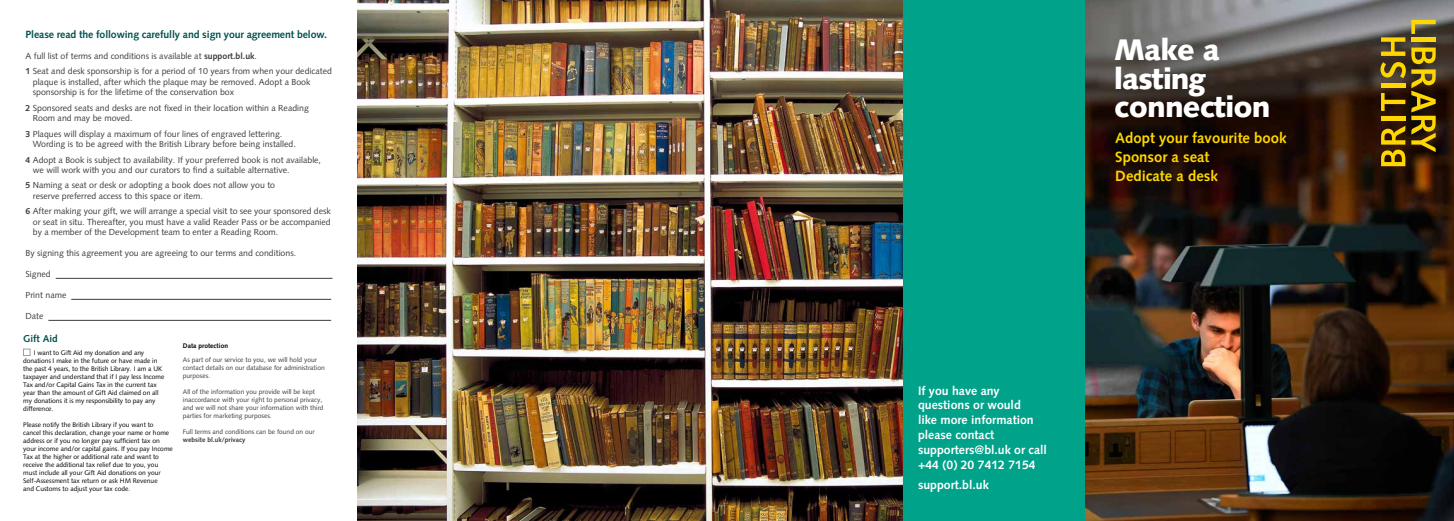
<style>
.page{position:relative;width:1454px;height:521px;background:#fff}
.page>*{position:absolute;margin:0;border:0;box-sizing:border-box;transform-origin:0 0}
.t1{font:900 29.75px/28.9px "Syntax LT Pro";letter-spacing:-.03em;color:#fff}
.t2{font:700 14.88px/19px "Syntax LT Pro";color:#ffd700}
.t3{font:700 12.25px/14.9px "Syntax LT Pro";color:#fff}
.t4{font:700 10.5px "Syntax LT Pro";letter-spacing:-.01em;color:#00524f}
.t5{font:700 9.97px "Syntax LT Pro";color:#00524f}
.t6{font:8.75px/10.5px "Syntax LT Pro";color:#3c3c3b}
.t7{font:6.65px/8px "Syntax LT Pro";color:#000}
.t8{font:6.65px/8px "Syntax LT Pro";color:#3c3c3b}
.t9{font:700 6.65px "Syntax LT Pro";color:#3c3c3b}
.t10{font:700 6.65px "Syntax LT Pro";color:#000}
.s1{font-weight:700}
</style>
<div class="page">
<img style="left:357px;top:0;width:546px;height:521px">
<div style="left:903px;top:0;width:183px;height:521px;background:#00a28a"></div>
<hr style="left:56px;top:278px;width:276px;height:1px;background:#3c3c3b">
<hr style="left:71px;top:299px;width:260px;height:1px;background:#3c3c3b">
<hr style="left:48px;top:320px;width:283px;height:1px;background:#3c3c3b">
<div style="left:23px;top:349px;width:7px;height:7px;border:1px solid #9d9d9c"></div>
<img style="left:1085px;top:0;width:368px;height:521px">
<svg style="left:1381px;top:37px;width:24px;height:19px"></svg>
<svg style="left:1411px;top:20px;width:24px;height:14px"></svg>
<div style="left:1411px;top:37px;width:24px;height:5px;background:#ffd700"></div>
<svg style="left:1380px;top:62px;width:25px;height:16px"></svg>
<hr style="left:1381px;top:84px;width:24px;height:4px;background:#ffd700">
<svg style="left:1381px;top:93px;width:24px;height:18px"></svg>
<hr style="left:1381px;top:116px;width:24px;height:4px;background:#ffd700">
<svg style="left:1381px;top:126px;width:24px;height:40px"></svg>
<svg style="left:1411px;top:48px;width:24px;height:104px;background:#856c08"></svg>
<p class="t4" style="left:26px;top:28px;width:303px">Please read the following carefully and sign your agreement below.</p>
<p class="t6" style="left:26px;top:48px;width:308px;line-height:15.5px">A full list of terms and conditions is available at <span class="s1">support.bl.uk</span>.<br><span class="s1">1</span> Seat and desk sponsorship is for a period of 10 years from when your dedicated</p>
<p class="t6" style="left:33px;top:76px;width:279px">plaque is installed, after which the plaque may be removed. Adopt a Book sponsorship is for the lifetime of the conservation box</p>
<p class="t6" style="left:33px;top:102px;width:278px;text-indent:-7px"><span class="s1">2</span> Sponsored seats and desks are not fixed in their location within a Reading<br>Room and may be moved.</p>
<p class="t6" style="left:33px;top:128px;width:264px;text-indent:-7px"><span class="s1">3</span> Plaques will display a maximum of four lines of engraved lettering.<br>Wording is to be agreed with the British Library before being installed.</p>
<p class="t6" style="left:33px;top:154px;width:290px;text-indent:-7px"><span class="s1">4</span> Adopt a Book is subject to availability. If your preferred book is not available, we will work with you and our curators to find a suitable alternative.</p>
<p class="t6" style="left:33px;top:180px;width:244px;text-indent:-7px"><span class="s1">5</span> Naming a seat or desk or adopting a book does not allow you to reserve preferred access to this space or item.</p>
<p class="t6" style="left:33px;top:206px;width:299px;text-align:justify;text-indent:-7px"><span class="s1">6</span> After making your gift, we will arrange a special visit to see your sponsored desk or seat in situ. Thereafter, you must have a valid Reader Pass or be accompanied by a member of the Development team to enter a Reading Room.</p>
<p class="t6" style="left:26px;top:248px;width:272px">By signing this agreement you are agreeing to our terms and conditions.</p>
<p class="t6" style="left:26px;top:269px;width:27px">Signed</p>
<p class="t6" style="left:26px;top:290px;width:42px">Print name</p>
<p class="t6" style="left:26px;top:311px;width:19px">Date</p>
<p class="t5" style="left:23px;top:333px;width:36px">Gift Aid</p>
<p class="t7" style="left:23px;top:349px;width:143px;text-indent:10px">I want to Gift Aid my donation and any donations I make in the future or have made in the past 4 years, to the British Library. I am a UK taxpayer and understand that if I pay less Income Tax and/or Capital Gains Tax in the current tax year than the amount of Gift Aid claimed on all my donations it is my responsibility to pay any difference.</p>
<p class="t7" style="left:23px;top:421px;width:151px">Please notify the British Library if you want to cancel this declaration, change your name or home address or if you no longer pay sufficient tax on your income and/or capital gains. If you pay Income Tax at the higher or additional rate and want to receive the additional tax relief due to you, you must include all your Gift Aid donations on your Self-Assessment tax return or ask HM Revenue<br>and Customs to adjust your tax code.</p>
<p class="t10" style="left:183px;top:342px;width:47px">Data protection</p>
<p class="t8" style="left:183px;top:355px;width:143px">As part of our service to you, we will hold your contact details on our database for administration purposes.</p>
<p class="t8" style="left:183px;top:387px;width:142px">All of the information you provide will be kept inaccordance with your right to personal privacy, and we will not share your information with third parties for marketing purposes.</p>
<p class="t8" style="left:183px;top:427px;width:133px">Full terms and conditions can be found on our</p>
<p class="t9" style="left:183px;top:435px;width:64px">website bl.uk/privacy</p>
<h1 class="t1" style="left:1114px;top:35px;width:158px">Make a lasting connection</h1>
<h2 class="t2" style="left:1115px;top:128px;width:173px">Adopt your favourite book<br>Sponsor a seat<br>Dedicate a desk</h2>
<h3 class="t3" style="left:918px;top:383px;width:130px">If you have any questions or would<br>like more information please contact supporters@bl.uk or call +44 (0) 20 7412 7154</h3>
<h3 class="t3" style="left:918px;top:477px;width:72px">support.bl.uk</h3>
</div>
